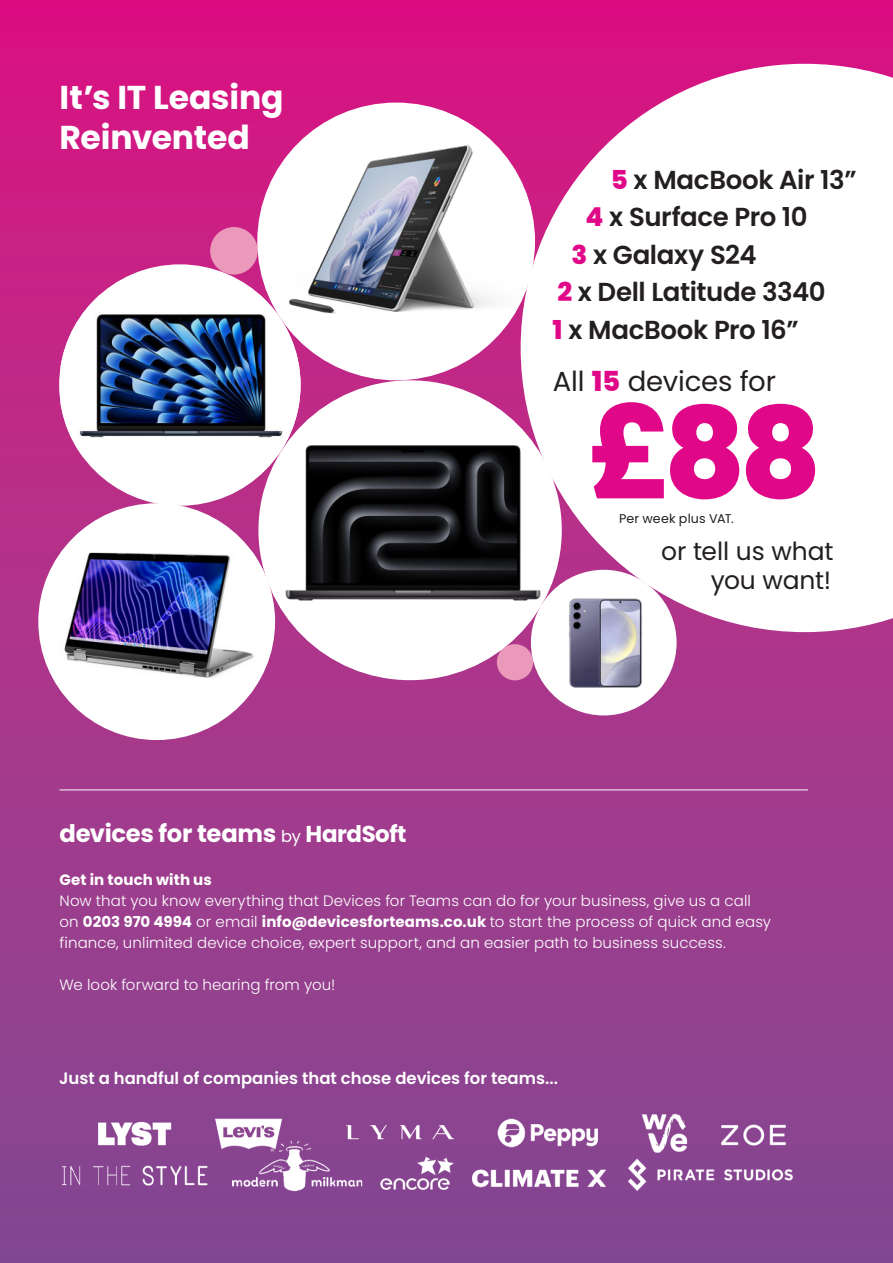
<style>
.page{position:relative;width:893px;height:1263px;background:#fff}
.page>*{position:absolute;margin:0;border:0;box-sizing:border-box;transform-origin:0 0}
.t1{font:800 125.85px "Poppins";color:#e00888}
.t2{font:700 33px/39.6px "Poppins";letter-spacing:-.005em;color:#fff}
.t3{font:27.6px "Poppins";letter-spacing:-.005em;color:#231f20}
.t4{font:600 26.1px "Poppins";letter-spacing:-.015em;color:#231f20}
.t5{font:24.9px/29.2px "Poppins";letter-spacing:-.005em;color:#231f20;text-align:right}
.t6{font:700 24.3px "Poppins";letter-spacing:-.015em;color:#fff}
.t7{font:600 16.5px "Poppins";color:#fff}
.t8{font:300 15px/21px "Poppins";letter-spacing:.01em;color:#fff}
.t9{font:700 15px "Poppins";letter-spacing:.005em;color:#fff}
.t10{font:12.6px "Poppins";letter-spacing:.01em;color:#231f20}
.s1{font-weight:400;font-size:16.35px}
.s2{font-size:22.95px}
.s3{font-weight:800;color:#e00888}
.s4{font-weight:700}
</style>
<div class="page">
<div style="left:0;top:0;width:893px;height:1263px;background:linear-gradient(to bottom,#dc1681,#814d92)"></div>
<div style="left:210px;top:227px;width:48px;height:48px;background:#eb99ba;border-radius:50%"></div>
<div style="left:497px;top:644px;width:36px;height:36px;background:#eb99ba;border-radius:50%"></div>
<svg style="left:521px;top:64px;width:372px;height:568px"></svg>
<img style="left:531px;top:570px;width:146px;height:145px;border-radius:73px">
<div style="left:257px;top:103px;width:278px;height:277px;background:#fff;border-radius:50%"></div>
<img style="left:257px;top:111px;width:278px;height:251px">
<div style="left:38px;top:503px;width:237px;height:237px;background:#fff;border-radius:50%"></div>
<img style="left:64px;top:553px;width:192px;height:125px">
<div style="left:258px;top:380px;width:304px;height:300px;background:#fff;border-radius:50%"></div>
<img style="left:278px;top:432px;width:270px;height:181px">
<div style="left:59px;top:264px;width:242px;height:242px;background:#fff;border-radius:50%"></div>
<img style="left:61px;top:295px;width:240px;height:161px">
<hr style="left:60px;top:789px;width:748px;height:1px;background:#fff">
<img style="left:60px;top:1104px;width:734px;height:92px">
<h2 class="t2" style="left:60px;top:81px;width:226px">It’s IT Leasing<br>Reinvented</h2>
<h3 class="t6" style="left:60px;top:822px;width:349px">devices for teams <span class="s1">by</span> <span class="s2">HardSoft</span></h3>
<h3 class="t4" style="left:611px;top:164px;width:248px"><span class="s3">5</span> x MacBook Air 13”</h3>
<h3 class="t4" style="left:586px;top:202px;width:224px"><span class="s3">4</span> x Surface Pro 10</h3>
<h3 class="t4" style="left:571px;top:239px;width:187px"><span class="s3">3</span> x Galaxy S24</h3>
<h3 class="t4" style="left:557px;top:277px;width:270px"><span class="s3">2</span> x Dell Latitude 3340</h3>
<h3 class="t4" style="left:553px;top:314px;width:248px"><span class="s3">1</span> x MacBook Pro 16”</h3>
<h3 class="t3" style="left:553px;top:370px;width:225px">All <span class="s3">15</span> devices for</h3>
<h1 class="t1" style="left:588px;top:381px;width:235px">£88</h1>
<p class="t10" style="left:619px;top:513px;width:116px">Per week plus VAT.</p>
<h3 class="t5" style="left:661px;top:539px;width:174px">or tell us what you want!</h3>
<p class="t9" style="left:60px;top:873px;width:154px">Get in touch with us</p>
<p class="t8" style="left:60px;top:891px;width:713px">Now that you know everything that Devices for Teams can do for your business, give us a call on <span class="s4">0203 970 4994</span> or email <span class="s4">info@devicesforteams.co.uk</span> to start the process of quick and easy finance, unlimited device choice, expert support, and an easier path to business success.</p>
<p class="t8" style="left:60px;top:975px;width:277px">We look forward to hearing from you!</p>
<p class="t7" style="left:59px;top:1068px;width:500px">Just a handful of companies that chose devices for teams...</p>
</div>
